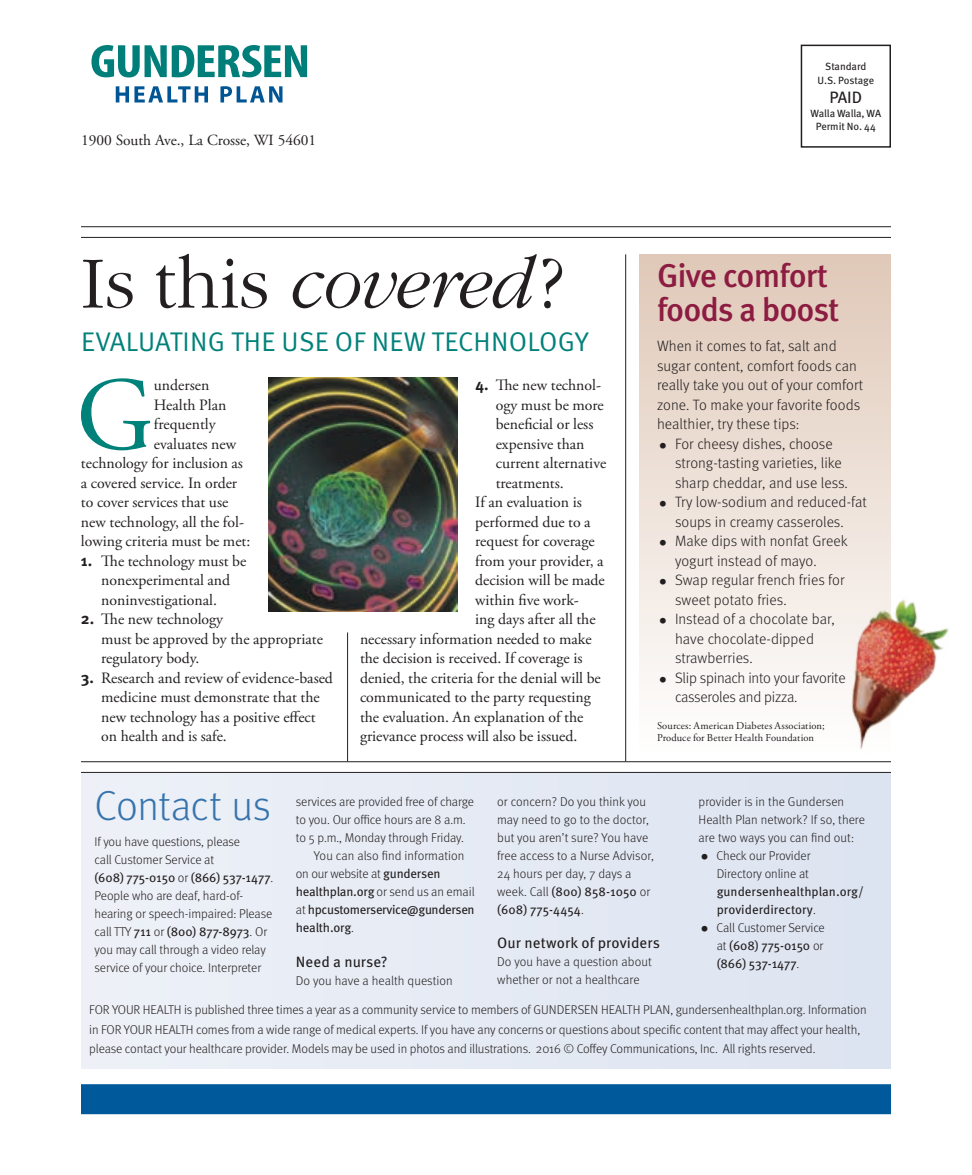
<style>
.page{position:relative;width:972px;height:1175px;background:#fff}
.page>*{position:absolute;margin:0;border:0;box-sizing:border-box;transform-origin:0 0}
.t1{font:103.95px "Adobe Garamond Pro";color:#00817a}
.t2{font:300 76.5px "ITC Garamond Std";color:#231f20}
.t3{font:300 42px "Meta OT";letter-spacing:-.015em;color:#3774ae}
.t4{font:500 33px/33.8px "Meta OT";letter-spacing:-.03em;color:#8c1c41}
.t5{font:27px "Meta OT Norm";letter-spacing:.01em;color:#00817a}
.t6{font:16.5px "Meta OT";color:#231f20}
.t7{font:15.75px/19.5px "Adobe Garamond Pro";color:#231f20}
.t8{font:15.45px "Adobe Garamond Pro";color:#231f20}
.t9{font:300 15px/19.5px "Meta OT";color:#231f20}
.t10{font:300 15px/19.5px "Meta OT";letter-spacing:-.02em;color:#231f20}
.t11{font:15px "Meta OT";letter-spacing:.005em;color:#231f20}
.t12{font:300 12.75px/18px "Meta OT";letter-spacing:-.005em;color:#231f20}
.t13{font:12.75px/18px "Meta OT";letter-spacing:-.005em;color:#231f20}
.t14{font:12.75px "Meta OT";letter-spacing:-.025em;color:#231f20}
.t15{font:10.5px/12px "Adobe Garamond Pro";letter-spacing:.01em;color:#231f20}
.t16{font:10.5px/13.5px "Meta OT";letter-spacing:-.01em;color:#231f20;text-align:center}
.s1{font-style:italic}
.s2{font-family:"Meta OT";font-weight:700}
.s3{font-family:"ITC Garamond Std Ult Cond";font-weight:400;font-size:18px}
.s4{font-weight:400}
.s5{font-weight:300}
.s6{font-family:"ITC Garamond Std Ult Cond";font-size:18px}
</style>
<div class="page">
<div style="left:81px;top:1084px;width:810px;height:30px;background:#00599b"></div>
<div style="left:81px;top:772px;width:810px;height:297px;background:#e5eaf4"></div>
<hr style="left:625px;top:254px;width:1px;height:512px;background:#231f20">
<hr style="left:347px;top:632px;width:1px;height:133px;background:#231f20">
<svg style="left:92px;top:45px;width:215px;height:32px"></svg>
<svg style="left:116px;top:86px;width:92px;height:16px"></svg>
<svg style="left:220px;top:86px;width:62px;height:16px"></svg>
<div style="left:801px;top:45px;width:90px;height:103px;border:2px solid #231f20"></div>
<hr style="left:81px;top:226px;width:810px;height:1px;background:#231f20">
<hr style="left:81px;top:237px;width:810px;height:1px;background:#231f20">
<img style="left:891px;top:599px;width:58px;height:116px">
<svg style="left:639px;top:254px;width:252px;height:495px"></svg>
<img style="left:268px;top:377px;width:189px;height:234px">
<div style="left:81px;top:761px;width:810px;height:11px;background:#fff"></div>
<hr style="left:81px;top:761px;width:810px;height:1px;background:#231f20">
<hr style="left:81px;top:772px;width:810px;height:1px;background:#231f20">
<p class="t8" style="left:81px;top:130px;width:237px">1900 South Ave., La Crosse, WI 54601</p>
<h2 class="t2" style="left:81px;top:242px;width:484px">Is this <span class="s1">covered</span>?</h2>
<h3 class="t5" style="left:81px;top:326px;width:509px">EVALUATING THE USE OF NEW TECHNOLOGY</h3>
<p class="t7" style="left:476px;top:376px;width:127px"><span class="s2">4.</span> The new technol-</p>
<p class="t7" style="left:496px;top:395px;width:110px">ogy must be more</p>
<p class="t7" style="left:496px;top:415px;width:99px">beneficial or less</p>
<p class="t7" style="left:496px;top:434px;width:90px">expensive than</p>
<p class="t7" style="left:496px;top:454px;width:112px">current alternative</p>
<p class="t7" style="left:496px;top:473px;width:70px">treatments.</p>
<p class="t7" style="left:475px;top:493px;width:108px">If an evaluation is</p>
<p class="t7" style="left:475px;top:512px;width:117px">performed due to a</p>
<p class="t7" style="left:475px;top:532px;width:121px">request for coverage</p>
<p class="t7" style="left:475px;top:551px;width:130px">from your provider, a</p>
<p class="t7" style="left:475px;top:571px;width:131px">decision will be made</p>
<p class="t7" style="left:475px;top:590px;width:105px">within five work-</p>
<p class="t7" style="left:475px;top:610px;width:122px">ing days after all the</p>
<p class="t7" style="left:360px;top:629px;width:233px">necessary information needed to make</p>
<p class="t7" style="left:360px;top:649px;width:224px">the decision is received. If coverage is</p>
<p class="t7" style="left:360px;top:668px;width:242px">denied, the criteria for the denial will be</p>
<p class="t7" style="left:360px;top:688px;width:232px">communicated to the party requesting</p>
<p class="t7" style="left:360px;top:707px;width:225px">the evaluation. An explanation of the</p>
<p class="t7" style="left:360px;top:727px;width:219px">grievance process will also be issued.</p>
<h1 class="t1" style="left:76px;top:353px;width:79px">G</h1>
<p class="t7" style="left:154px;top:376px;width:57px">undersen</p>
<p class="t7" style="left:154px;top:395px;width:74px">Health Plan</p>
<p class="t7" style="left:154px;top:415px;width:63px">frequently</p>
<p class="t7" style="left:154px;top:434px;width:84px">evaluates new</p>
<p class="t7" style="left:81px;top:454px;width:164px">technology for inclusion as</p>
<p class="t7" style="left:81px;top:473px;width:158px">a covered service. In order</p>
<p class="t7" style="left:81px;top:493px;width:149px">to cover services that use</p>
<p class="t7" style="left:81px;top:512px;width:165px">new technology, all the fol-</p>
<p class="t7" style="left:81px;top:532px;width:171px">lowing criteria must be met:</p>
<p class="t7" style="left:81px;top:551px;width:167px;text-align:center"><span class="s2">1.</span> The technology must be nonexperimental and noninvestigational.</p>
<p class="t7" style="left:101px;top:610px;width:223px;text-indent:-20px"><span class="s2">2.</span> The new technology<br>must be approved by the appropriate regulatory body.</p>
<p class="t7" style="left:101px;top:668px;width:233px;text-indent:-20px"><span class="s2">3.</span> Research and review of evidence-based medicine must demonstrate that the new technology has a positive effect on health and is safe.</p>
<p class="t16" style="left:817px;top:60px;width:58px">Standard<br>U.S. Postage</p>
<p class="t6" style="left:830px;top:88px;width:34px">PAID</p>
<p class="t16" style="left:811px;top:106px;width:72px">Walla Walla, WA<br>Permit No. 44</p>
<h3 class="t4" style="left:657px;top:260px;width:184px">Give comfort foods a boost</h3>
<p class="t9" style="left:657px;top:336px;width:208px">When it comes to fat, salt and sugar content, comfort foods can really take you out of your comfort zone. To make your favorite foods healthier, try these tips:</p>
<p class="t9" style="left:675px;top:434px;width:174px;text-indent:-17px"><span class="s3">•</span> For cheesy dishes, choose strong-tasting varieties, like sharp cheddar, and use less.</p>
<p class="t9" style="left:658px;top:492px;width:210px;text-align:center"><span class="s3">•</span> Try low-sodium and reduced-fat soups in creamy casseroles.</p>
<p class="t9" style="left:675px;top:531px;width:174px;text-indent:-17px"><span class="s3">•</span> Make dips with nonfat Greek yogurt instead of mayo.</p>
<p class="t9" style="left:675px;top:570px;width:171px;text-indent:-17px"><span class="s3">•</span> Swap regular french fries for sweet potato fries.</p>
<p class="t9" style="left:675px;top:609px;width:161px;text-indent:-17px"><span class="s3">•</span> Instead of a chocolate bar, have chocolate-dipped strawberries.</p>
<p class="t10" style="left:675px;top:668px;width:172px;text-indent:-17px"><span class="s3">•</span> Slip spinach into your favorite casseroles and pizza.</p>
<p class="t15" style="left:657px;top:720px;width:169px">Sources: American Diabetes Association;<br>Produce for Better Health Foundation</p>
<h3 class="t3" style="left:94px;top:781px;width:178px">Contact us</h3>
<p class="t12" style="left:94px;top:832px;width:180px">If you have questions, please<br>call Customer Service at<br><span class="s4">(608) 775-0150</span> or <span class="s4">(866) 537-1477</span>.<br>People who are deaf, hard-of&shy;hearing or speech-impaired: Please call TTY <span class="s4">711</span> or <span class="s4">(800) 877-8973</span>. Or you may call through a video relay service of your choice. Interpreter</p>
<p class="t12" style="left:296px;top:792px;width:180px">services are provided free of charge</p>
<p class="t12" style="left:296px;top:810px;width:171px">to you. Our office hours are 8 a.m.</p>
<p class="t12" style="left:296px;top:828px;width:170px">to 5 p.m., Monday through Friday.</p>
<p class="t12" style="left:314px;top:846px;width:152px">You can also find information</p>
<p class="t12" style="left:296px;top:864px;width:146px">on our website at <span class="s4">gundersen</span></p>
<p class="t12" style="left:296px;top:882px;width:180px"><span class="s4">healthplan.org</span> or send us an email</p>
<p class="t14" style="left:296px;top:901px;width:180px"><span class="s5">at</span> hpcustomerservice@gundersen</p>
<p class="t13" style="left:296px;top:918px;width:60px">health.org<span class="s5">.</span></p>
<p class="t11" style="left:296px;top:953px;width:93px">Need a nurse?</p>
<p class="t12" style="left:296px;top:971px;width:158px">Do you have a health question</p>
<p class="t12" style="left:497px;top:792px;width:158px">or concern? Do you think you may need to go to the doctor, but you aren’t sure? You have free access to a Nurse Advisor,<br>24 hours per day, 7 days a week. Call <span class="s4">(800) 858-1050</span> or <span class="s4">(608) 775-4454</span>.</p>
<p class="t11" style="left:497px;top:933px;width:164px">Our network of providers</p>
<p class="t12" style="left:497px;top:952px;width:156px">Do you have a question about whether or not a healthcare</p>
<p class="t12" style="left:699px;top:792px;width:168px">provider is in the Gundersen<br>Health Plan network? If so, there are two ways you can find out:</p>
<p class="t12" style="left:700px;top:846px;width:112px;text-align:right"><span class="s3">•</span> Check our Provider<br>Directory online at</p>
<p class="t13" style="left:717px;top:882px;width:149px">gundersenhealthplan.org/ providerdirectory<span class="s5">.</span></p>
<p class="t13" style="left:717px;top:918px;width:110px;text-align:justify;text-indent:-17px"><span class="s6">•</span> <span class="s5">Call Customer Service at</span> (608) 775-0150 <span class="s5">or </span>(866) 537-1477<span class="s5">.</span></p>
<p class="t12" style="left:89px;top:1000px;width:779px;line-height:19.5px">FOR YOUR HEALTH is published three times a year as a community service to members of GUNDERSEN HEALTH PLAN, gundersenhealthplan.org. Information in FOR YOUR HEALTH comes from a wide range of medical experts. If you have any concerns or questions about specific content that may affect your health, please contact your healthcare provider. Models may be used in photos and illustrations. 2016 © Coffey Communications, Inc. All rights reserved.</p>
</div>
